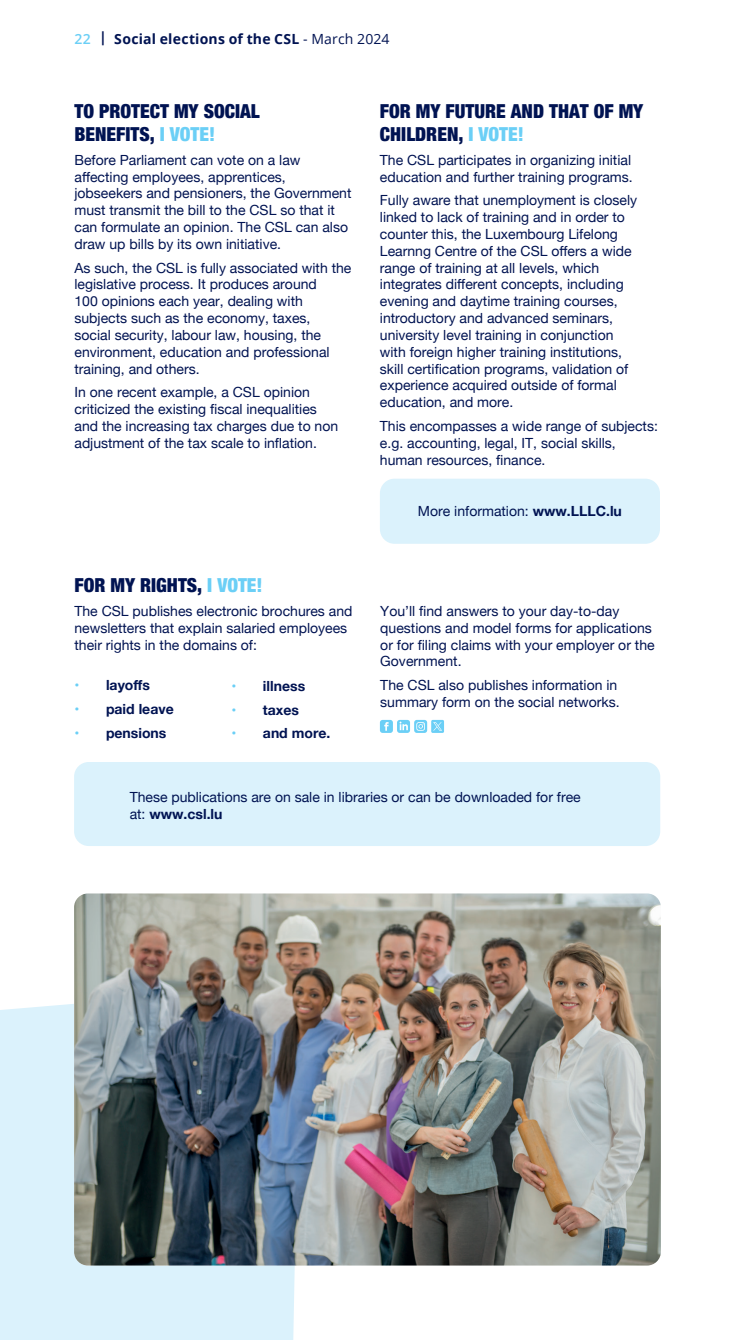
<style>
.page{position:relative;width:735px;height:1340px;background:#fff}
.page>*{position:absolute;margin:0;border:0;box-sizing:border-box;transform-origin:0 0}
.t1{font:900 condensed 19.25px/23.1px "Helvetica Neue";color:#001352}
.t2{font:14px/16.8px "Helvetica Neue";color:#001352}
.t3{font:700 14px "Helvetica Neue";color:#001352}
.t4{font:700 14px "Open Sans";letter-spacing:.015em;color:#001352}
.s1{font-weight:600;color:#6bcff6}
.s2{font-weight:400}
.s3{color:#6bcff6}
.s4{font-weight:400;color:#6bcff6}
.s5{font-weight:700}
</style>
<div class="page">
<div style="left:0;top:1004px;width:300px;height:335px;background:#dbf2fc"></div>
<img style="left:74px;top:893px;width:586px;height:372px">
<svg style="left:379px;top:720px;width:65px;height:13px"></svg>
<div style="left:74px;top:762px;width:586px;height:84px;background:#dbf2fc;border-radius:15px"></div>
<div style="left:379px;top:478px;width:280px;height:66px;background:#dbf2fc;border-radius:15px"></div>
<p class="t4" style="left:74px;top:29px;width:316px"><span class="s1">22</span> | Social elections of the CSL <span class="s2">- March 2024</span></p>
<h1 class="t1" style="left:74px;top:98px;width:187px">TO PROTECT MY SOCIAL<br>BENEFITS, <span class="s3">I VOTE!</span></h1>
<p class="t2" style="left:74px;top:152px;width:278px">Before Parliament can vote on a law affecting employees, apprentices, jobseekers and pensioners, the Government must transmit the bill to the CSL so that it can formulate an opinion. The CSL can also draw up bills by its own initiative.</p>
<p class="t2" style="left:74px;top:260px;width:278px">As such, the CSL is fully associated with the legislative process. It produces around<br>100 opinions each year, dealing with subjects such as the economy, taxes,<br>social security, labour law, housing, the environment, education and professional training, and others.</p>
<p class="t2" style="left:74px;top:385px;width:265px">In one recent example, a CSL opinion criticized the existing fiscal inequalities and the increasing tax charges due to non adjustment of the tax scale to inflation.</p>
<h1 class="t1" style="left:74px;top:573px;width:189px">FOR MY RIGHTS, <span class="s3">I VOTE!</span></h1>
<p class="t2" style="left:74px;top:603px;width:279px">The CSL publishes electronic brochures and newsletters that explain salaried employees their rights in the domains of:</p>
<p class="t3" style="left:74px;top:674px;width:77px"><span class="s4">•</span> layoffs</p>
<p class="t3" style="left:74px;top:698px;width:101px"><span class="s4">•</span> paid leave</p>
<p class="t3" style="left:74px;top:721px;width:93px"><span class="s4">•</span> pensions</p>
<p class="t3" style="left:231px;top:674px;width:75px"><span class="s4">•</span> illness</p>
<p class="t3" style="left:231px;top:698px;width:69px"><span class="s4">•</span> taxes</p>
<p class="t3" style="left:231px;top:722px;width:100px"><span class="s4">•</span> and more.</p>
<h1 class="t1" style="left:379px;top:98px;width:265px">FOR MY FUTURE AND THAT OF MY<br>CHILDREN, <span class="s3">I VOTE!</span></h1>
<p class="t2" style="left:379px;top:152px;width:254px">The CSL participates in organizing initial education and further training programs.</p>
<p class="t2" style="left:379px;top:193px;width:258px">Fully aware that unemployment is closely linked to lack of training and in order to counter this, the Luxembourg Lifelong Learnng Centre of the CSL offers a wide range of training at all levels, which integrates different concepts, including evening and daytime training courses, introductory and advanced seminars, university level training in conjunction with foreign higher training institutions, skill certification programs, validation of experience acquired outside of formal education, and more.</p>
<p class="t2" style="left:379px;top:418px;width:279px">This encompasses a wide range of subjects: e.g. accounting, legal, IT, social skills, human resources, finance.</p>
<p class="t2" style="left:417px;top:503px;width:205px">More information: <span class="s5">www.LLLC.lu</span></p>
<p class="t2" style="left:380px;top:603px;width:276px">You’ll find answers to your day-to-day questions and model forms for applications or for filing claims with your employer or the Government.</p>
<p class="t2" style="left:380px;top:677px;width:241px">The CSL also publishes information in summary form on the social networks.</p>
<p class="t2" style="left:130px;top:789px;width:452px">These publications are on sale in libraries or can be downloaded for free at: <span class="s5">www.csl.lu</span></p>
</div>
